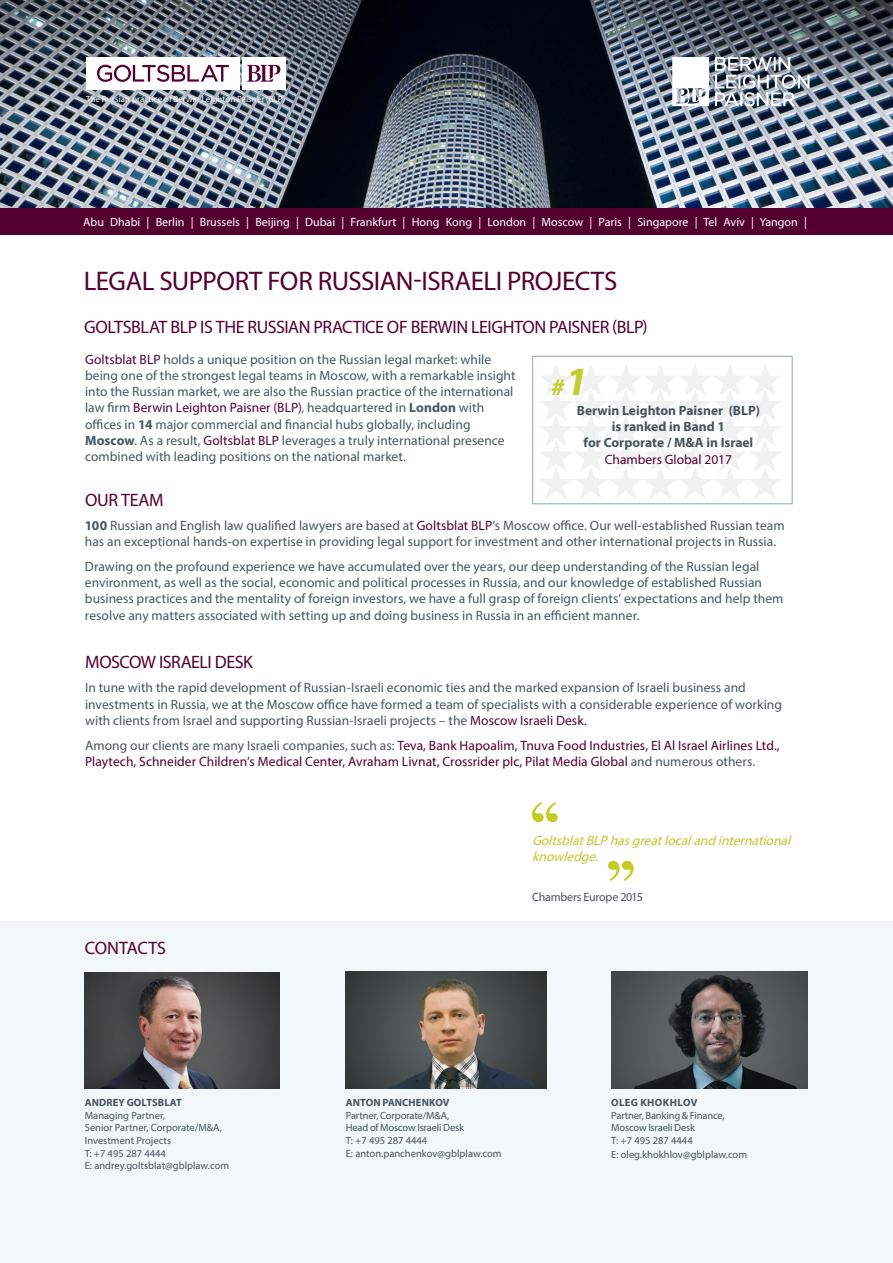
<style>
.page{position:relative;width:893px;height:1263px;background:#fff}
.page>*{position:absolute;margin:0;border:0;box-sizing:border-box;transform-origin:0 0}
.t1{font:27px "Myriad Pro";letter-spacing:-.02em;color:#530031}
.t2{font:italic 700 24.15px "Myriad Pro";color:#c2ce2e}
.t3{font:18px "Myriad Pro";letter-spacing:-.025em;color:#530031}
.t4{font:18px "Myriad Pro";letter-spacing:-.005em;color:#530031}
.t5{font:13.5px/16.2px "Myriad Pro";letter-spacing:.005em;color:#465560}
.t6{font:13.5px/16.2px "Myriad Pro";color:#530031}
.t7{font:700 13.5px/16.2px "Myriad Pro";color:#465560;text-align:center}
.t8{font:italic 13.5px/16.2px "Myriad Pro";color:#c1c92b}
.t9{font:12px "Myriad Pro";color:#fff}
.t10{font:12px "Myriad Pro";letter-spacing:-.02em;color:#465560}
.t11{font:10.5px/12.6px "Myriad Pro";color:#465560}
.t12{font:700 10.5px "Myriad Pro";letter-spacing:.01em;color:#465560}
.t13{font:700 10.5px "Myriad Pro";letter-spacing:.04em;color:#465560}
.t14{font:9px "Myriad Pro";color:#fff}
.s1{color:#530031}
.s2{font-weight:700}
.s3{font-size:40.35px}
.s4{color:#465560}
</style>
<div class="page">
<img style="left:0;top:0;width:893px;height:208px">
<div style="left:0;top:922px;width:893px;height:341px;background:#f2f7fa"></div>
<img style="left:85px;top:972px;width:194px;height:117px">
<img style="left:346px;top:971px;width:201px;height:117px">
<img style="left:611px;top:971px;width:197px;height:118px">
<div style="left:242px;top:57px;width:44px;height:33px;background:#fff"></div>
<div style="left:86px;top:57px;width:154px;height:33px;background:#fff"></div>
<svg style="left:97px;top:65px;width:132px;height:17px"></svg>
<svg style="left:247px;top:65px;width:33px;height:17px"></svg>
<div style="left:0;top:208px;width:893px;height:27px;background:#530031"></div>
<svg style="left:715px;top:57px;width:94px;height:49px"></svg>
<svg style="left:672px;top:57px;width:37px;height:49px"></svg>
<svg style="left:532px;top:802px;width:26px;height:20px"></svg>
<svg style="left:608px;top:861px;width:26px;height:20px"></svg>
<div style="left:532px;top:356px;width:261px;height:148px;background:#fff;border:1px solid #a1bacb"></div>
<svg style="left:540px;top:364px;width:241px;height:134px"></svg>
<p class="t14" style="left:86px;top:93px;width:201px">The Russian practice of Berwin Leighton Paisner (BLP)</p>
<p class="t9" style="left:83px;top:215px;width:725px">Abu Dhabi | Berlin | Brussels | Beijing | Dubai | Frankfurt | Hong Kong | London | Moscow | Paris | Singapore | Tel Aviv | Yangon |</p>
<h1 class="t1" style="left:84px;top:265px;width:535px">LEGAL SUPPORT FOR RUSSIAN-ISRAELI PROJECTS</h1>
<h3 class="t3" style="left:84px;top:316px;width:565px">GOLTSBLAT BLP IS THE RUSSIAN PRACTICE OF BERWIN LEIGHTON PAISNER (BLP)</h3>
<p class="t5" style="left:85px;top:351px;width:432px"><span class="s1">Goltsblat BLP</span> holds a unique position on the Russian legal market: while being one of the strongest legal teams in Moscow, with a remarkable insight into the Russian market, we are also the Russian practice of the international law firm <span class="s1">Berwin Leighton Paisner (BLP)</span>, headquartered in <span class="s2">London</span> with offices in <span class="s2">14</span> major commercial and financial hubs globally, including <span class="s2">Moscow</span>. As a result, <span class="s1">Goltsblat BLP</span> leverages a truly international presence combined with leading positions on the national market.</p>
<h3 class="t3" style="left:85px;top:489px;width:80px">OUR TEAM</h3>
<h2 class="t2" style="left:550px;top:371px;width:46px">#<span class="s3">1</span></h2>
<p class="t7" style="left:577px;top:402px;width:185px">Berwin Leighton Paisner (BLP) is ranked in Band 1<br>for Corporate / M&amp;A in Israel</p>
<p class="t6" style="left:605px;top:451px;width:129px">Chambers Global 2017</p>
<p class="t5" style="left:85px;top:517px;width:701px"><span class="s2">100</span> Russian and English law qualified lawyers are based at <span class="s1">Goltsblat BLP</span>’s Moscow office. Our well-established Russian team has an exceptional hands-on expertise in providing legal support for investment and other international projects in Russia.</p>
<p class="t5" style="left:85px;top:558px;width:700px">Drawing on the profound experience we have accumulated over the years, our deep understanding of the Russian legal environment, as well as the social, economic and political processes in Russia, and our knowledge of established Russian business practices and the mentality of foreign investors, we have a full grasp of foreign clients’ expectations and help them resolve any matters associated with setting up and doing business in Russia in an efficient manner.</p>
<h3 class="t3" style="left:85px;top:651px;width:169px">MOSCOW ISRAELI DESK</h3>
<p class="t5" style="left:85px;top:680px;width:698px">In tune with the rapid development of Russian-Israeli economic ties and the marked expansion of Israeli business and investments in Russia, we at the Moscow office have formed a team of specialists with a considerable experience of working with clients from Israel and supporting Russian-Israeli projects – the <span class="s1">Moscow Israeli Desk.</span></p>
<p class="t6" style="left:85px;top:737px;width:696px"><span class="s4">Among our clients are many Israeli companies, such as:</span> Teva, Bank Hapoalim, Tnuva Food Industries, El Al Israel Airlines Ltd.,<br>Playtech, Schneider Children’s Medical Center, Avraham Livnat, Crossrider plc, Pilat Media Global <span class="s4">and numerous others.</span></p>
<h3 class="t4" style="left:85px;top:937px;width:83px">CONTACTS</h3>
<p class="t12" style="left:85px;top:1096px;width:99px">ANDREY GOLTSBLAT</p>
<p class="t11" style="left:85px;top:1109px;width:146px">Managing Partner,<br>Senior Partner, Corporate/M&amp;A,<br>Investment Projects<br>Т: +7 495 287 4444<br>Е: andrey.goltsblat@gblplaw.com</p>
<p class="t8" style="left:532px;top:832px;width:264px">GoltsblatBLPhasgreatlocalandinternational knowledge.</p>
<p class="t10" style="left:532px;top:890px;width:112px">Chambers Europe 2015</p>
<p class="t12" style="left:346px;top:1096px;width:105px">ANTON PANCHENKOV</p>
<p class="t11" style="left:346px;top:1109px;width:157px">Partner, Corporate/M&amp;A,<br>Head of Moscow Israeli Desk<br>T: +7 495 287 4444<br>E: anton.panchenkov@gblplaw.com</p>
<p class="t13" style="left:611px;top:1096px;width:88px">OLEG KHOKHLOV</p>
<p class="t11" style="left:611px;top:1109px;width:115px">Partner, Banking &amp; Finance,<br>Moscow Israeli Desk<br>T: +7 495 287 4444</p>
<p class="t11" style="left:611px;top:1148px;width:137px">E: oleg.khokhlov@gblplaw.com</p>
</div>
